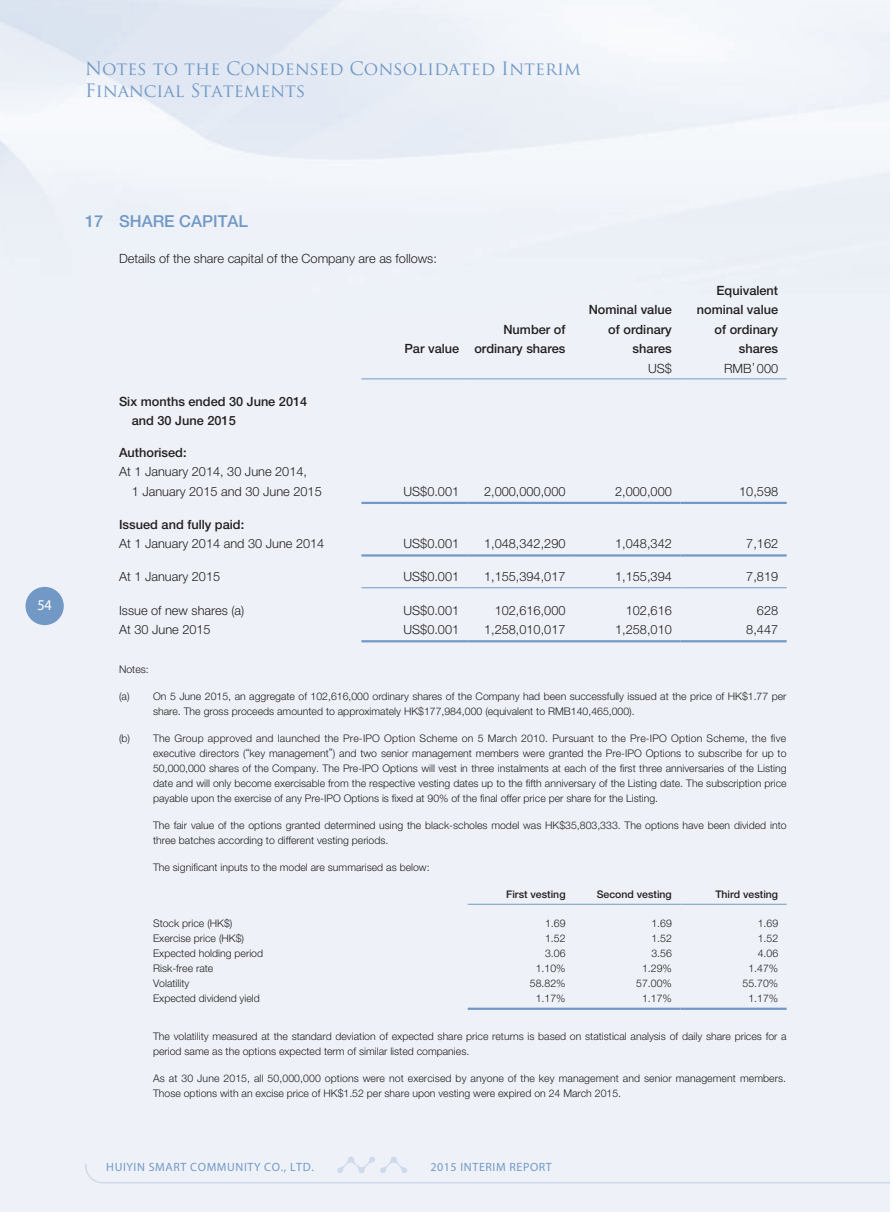
<style>
.page{position:relative;width:893px;height:1212px;background:#fff}
.page>*{position:absolute;margin:0;border:0;box-sizing:border-box;transform-origin:0 0}
.t1{font:18px/21.8px "Trajan Pro";color:#7299c6}
._3__標題{font:500 16.5px "Helvetica Neue LT Std";color:#7299c6}
.t2{font:15px "Myriad Pro";color:#fff;scale:.95 1}
._1__內文{font:300 12.75px "Helvetica Neue LT Std";color:#231f20}
._1__內文-2{font:500 12.75px "Helvetica Neue LT Std";color:#231f20}
.t3{font:12px "Myriad Pro";letter-spacing:.05em;color:#7299c6}
._2__附註內文{font:300 10.5px/15px "Helvetica Neue LT Std";color:#231f20}
._2__附註內文-2{font:500 10.5px "Helvetica Neue LT Std";color:#231f20}
</style>
<div class="page">
<div style="left:26px;top:587px;width:38px;height:38px;background:#7299c6;border-radius:50%"></div>
<svg style="left:84px;top:1156px;width:806px;height:28px;background:#ebf0f7"></svg>
<hr style="left:361px;top:378px;width:107px;height:1px;background:#7299c6">
<hr style="left:468px;top:378px;width:106px;height:1px;background:#7299c6">
<hr style="left:574px;top:378px;width:106px;height:1px;background:#7299c6">
<hr style="left:680px;top:378px;width:107px;height:1px;background:#7299c6">
<hr style="left:361px;top:502px;width:107px;height:2px;background:#7299c6">
<hr style="left:468px;top:502px;width:106px;height:2px;background:#7299c6">
<hr style="left:574px;top:502px;width:106px;height:2px;background:#7299c6">
<hr style="left:680px;top:502px;width:107px;height:2px;background:#7299c6">
<hr style="left:361px;top:554px;width:107px;height:3px;background:#7299c6">
<hr style="left:468px;top:554px;width:106px;height:3px;background:#7299c6">
<hr style="left:574px;top:554px;width:106px;height:3px;background:#7299c6">
<hr style="left:680px;top:554px;width:107px;height:3px;background:#7299c6">
<hr style="left:361px;top:587px;width:107px;height:1px;background:#7299c6">
<hr style="left:468px;top:587px;width:106px;height:1px;background:#7299c6">
<hr style="left:574px;top:587px;width:106px;height:1px;background:#7299c6">
<hr style="left:680px;top:587px;width:107px;height:1px;background:#7299c6">
<hr style="left:361px;top:640px;width:107px;height:2px;background:#7299c6">
<hr style="left:468px;top:640px;width:106px;height:2px;background:#7299c6">
<hr style="left:574px;top:640px;width:106px;height:2px;background:#7299c6">
<hr style="left:680px;top:640px;width:107px;height:2px;background:#7299c6">
<hr style="left:468px;top:904px;width:106px;height:1px;background:#7299c6">
<hr style="left:574px;top:904px;width:106px;height:1px;background:#7299c6">
<hr style="left:680px;top:904px;width:107px;height:1px;background:#7299c6">
<hr style="left:468px;top:1007px;width:106px;height:3px;background:#7299c6">
<hr style="left:574px;top:1007px;width:106px;height:3px;background:#7299c6">
<hr style="left:680px;top:1007px;width:107px;height:3px;background:#7299c6">
<h1 class="t1" style="left:85px;top:58px;width:497px">Notes to the Condensed Consolidated Interim<br>Financial Statements</h1>
<h3 class="t2" style="left:38px;top:596px;width:17px">54</h3>
<p class="_3__標題" style="left:85px;top:212px;width:165px">17 SHARE CAPITAL</p>
<p class="_1__內文" style="left:119px;top:251px;width:319px">Details of the share capital of the Company are as follows:</p>
<p class="_1__內文-2" style="left:404px;top:341px;width:56px">Par value</p>
<p class="_1__內文-2" style="left:503px;top:321px;width:64px">Number of</p>
<p class="_1__內文-2" style="left:474px;top:341px;width:93px">ordinary shares</p>
<p class="_1__內文-2" style="left:589px;top:302px;width:85px">Nominal value</p>
<p class="_1__內文-2" style="left:608px;top:321px;width:65px">of ordinary</p>
<p class="_1__內文-2" style="left:633px;top:341px;width:41px">shares</p>
<p class="_1__內文-2" style="left:716px;top:282px;width:63px">Equivalent</p>
<p class="_1__內文-2" style="left:697px;top:302px;width:83px">nominal value</p>
<p class="_1__內文-2" style="left:715px;top:321px;width:65px">of ordinary</p>
<p class="_1__內文-2" style="left:739px;top:341px;width:41px">shares</p>
<p class="_1__內文" style="left:648px;top:360px;width:25px">US$</p>
<p class="_1__內文" style="left:724px;top:360px;width:56px">RMB’000</p>
<p class="_1__內文-2" style="left:119px;top:393px;width:190px">Six months ended 30 June 2014</p>
<p class="_1__內文-2" style="left:132px;top:413px;width:105px">and 30 June 2015</p>
<p class="_1__內文-2" style="left:119px;top:444px;width:69px">Authorised:</p>
<p class="_1__內文" style="left:119px;top:464px;width:190px">At 1 January 2014, 30 June 2014,</p>
<p class="_1__內文" style="left:132px;top:483px;width:191px">1 January 2015 and 30 June 2015</p>
<p class="_1__內文" style="left:403px;top:483px;width:57px">US$0.001</p>
<p class="_1__內文" style="left:484px;top:483px;width:83px">2,000,000,000</p>
<p class="_1__內文" style="left:615px;top:483px;width:58px">2,000,000</p>
<p class="_1__內文" style="left:739px;top:483px;width:40px">10,598</p>
<p class="_1__內文-2" style="left:119px;top:517px;width:127px">Issued and fully paid:</p>
<p class="_1__內文" style="left:119px;top:536px;width:207px">At 1 January 2014 and 30 June 2014</p>
<p class="_1__內文" style="left:403px;top:536px;width:57px">US$0.001</p>
<p class="_1__內文" style="left:484px;top:536px;width:83px">1,048,342,290</p>
<p class="_1__內文" style="left:615px;top:536px;width:58px">1,048,342</p>
<p class="_1__內文" style="left:746px;top:536px;width:33px">7,162</p>
<p class="_1__內文" style="left:119px;top:569px;width:103px">At 1 January 2015</p>
<p class="_1__內文" style="left:403px;top:569px;width:57px">US$0.001</p>
<p class="_1__內文" style="left:484px;top:569px;width:83px">1,155,394,017</p>
<p class="_1__內文" style="left:615px;top:569px;width:58px">1,155,394</p>
<p class="_1__內文" style="left:746px;top:569px;width:33px">7,819</p>
<p class="_1__內文" style="left:119px;top:602px;width:127px">Issue of new shares (a)</p>
<p class="_1__內文" style="left:403px;top:602px;width:57px">US$0.001</p>
<p class="_1__內文" style="left:495px;top:602px;width:72px">102,616,000</p>
<p class="_1__內文" style="left:626px;top:602px;width:48px">102,616</p>
<p class="_1__內文" style="left:757px;top:602px;width:23px">628</p>
<p class="_1__內文" style="left:119px;top:622px;width:93px">At 30 June 2015</p>
<p class="_1__內文" style="left:403px;top:622px;width:57px">US$0.001</p>
<p class="_1__內文" style="left:484px;top:622px;width:83px">1,258,010,017</p>
<p class="_1__內文" style="left:615px;top:622px;width:58px">1,258,010</p>
<p class="_1__內文" style="left:746px;top:622px;width:33px">8,447</p>
<p class="_2__附註內文" style="left:119px;top:661px;width:31px">Notes:</p>
<p class="_2__附註內文" style="left:153px;top:688px;width:635px;text-indent:-34px">(a) On 5 June 2015, an aggregate of 102,616,000 ordinary shares of the Company had been successfully issued at the price of HK$1.77 per share. The gross proceeds amounted to approximately HK$177,984,000 (equivalent to RMB140,465,000).</p>
<p class="_2__附註內文" style="left:153px;top:730px;width:635px;text-align:justify;text-indent:-34px">(b) The Group approved and launched the Pre-IPO Option Scheme on 5 March 2010. Pursuant to the Pre-IPO Option Scheme, the five executive directors (“key management”) and two senior management members were granted the Pre-IPO Options to subscribe for up to 50,000,000 shares of the Company. The Pre-IPO Options will vest in three instalments at each of the first three anniversaries of the Listing date and will only become exercisable from the respective vesting dates up to the fifth anniversary of the Listing date. The subscription price payable upon the exercise of any Pre-IPO Options is fixed at 90% of the final offer price per share for the Listing.</p>
<p class="_2__附註內文" style="left:153px;top:817px;width:635px">The fair value of the options granted determined using the black-scholes model was HK$35,803,333. The options have been divided into three batches according to different vesting periods.</p>
<p class="_2__附註內文" style="left:153px;top:859px;width:278px">The significant inputs to the model are summarised as below:</p>
<p class="_2__附註內文-2" style="left:506px;top:888px;width:61px">First vesting</p>
<p class="_2__附註內文-2" style="left:597px;top:888px;width:77px">Second vesting</p>
<p class="_2__附註內文-2" style="left:715px;top:888px;width:64px">Third vesting</p>
<p class="_2__附註內文" style="left:153px;top:915px;width:81px">Stock price (HK$)</p>
<p class="_2__附註內文" style="left:545px;top:915px;width:22px">1.69</p>
<p class="_2__附註內文" style="left:651px;top:915px;width:22px">1.69</p>
<p class="_2__附註內文" style="left:758px;top:915px;width:22px">1.69</p>
<p class="_2__附註內文" style="left:153px;top:930px;width:93px">Exercise price (HK$)</p>
<p class="_2__附註內文" style="left:545px;top:930px;width:22px">1.52</p>
<p class="_2__附註內文" style="left:651px;top:930px;width:22px">1.52</p>
<p class="_2__附註內文" style="left:758px;top:930px;width:22px">1.52</p>
<p class="_2__附註內文" style="left:153px;top:945px;width:112px">Expected holding period</p>
<p class="_2__附註內文" style="left:545px;top:945px;width:22px">3.06</p>
<p class="_2__附註內文" style="left:651px;top:945px;width:22px">3.56</p>
<p class="_2__附註內文" style="left:758px;top:945px;width:22px">4.06</p>
<p class="_2__附註內文" style="left:153px;top:960px;width:62px">Risk-free rate</p>
<p class="_2__附註內文" style="left:536px;top:960px;width:31px">1.10%</p>
<p class="_2__附註內文" style="left:642px;top:960px;width:31px">1.29%</p>
<p class="_2__附註內文" style="left:748px;top:960px;width:31px">1.47%</p>
<p class="_2__附註內文" style="left:153px;top:975px;width:38px">Volatility</p>
<p class="_2__附註內文" style="left:530px;top:975px;width:37px">58.82%</p>
<p class="_2__附註內文" style="left:636px;top:975px;width:37px">57.00%</p>
<p class="_2__附註內文" style="left:743px;top:975px;width:37px">55.70%</p>
<p class="_2__附註內文" style="left:153px;top:990px;width:108px">Expected dividend yield</p>
<p class="_2__附註內文" style="left:536px;top:990px;width:31px">1.17%</p>
<p class="_2__附註內文" style="left:642px;top:990px;width:31px">1.17%</p>
<p class="_2__附註內文" style="left:748px;top:990px;width:31px">1.17%</p>
<p class="_2__附註內文" style="left:153px;top:1029px;width:635px">The volatility measured at the standard deviation of expected share price returns is based on statistical analysis of daily share prices for a period same as the options expected term of similar listed companies.</p>
<p class="_2__附註內文" style="left:153px;top:1071px;width:635px">As at 30 June 2015, all 50,000,000 options were not exercised by anyone of the key management and senior management members.<br>Those options with an excise price of HK$1.52 per share upon vesting were expired on 24 March 2015.</p>
<p class="t3" style="left:106px;top:1160px;width:209px">HUIYIN SMART COMMUNITY CO., LTD.</p>
<p class="t3" style="left:430px;top:1160px;width:123px">2015 INTERIM REPORT</p>
</div>
